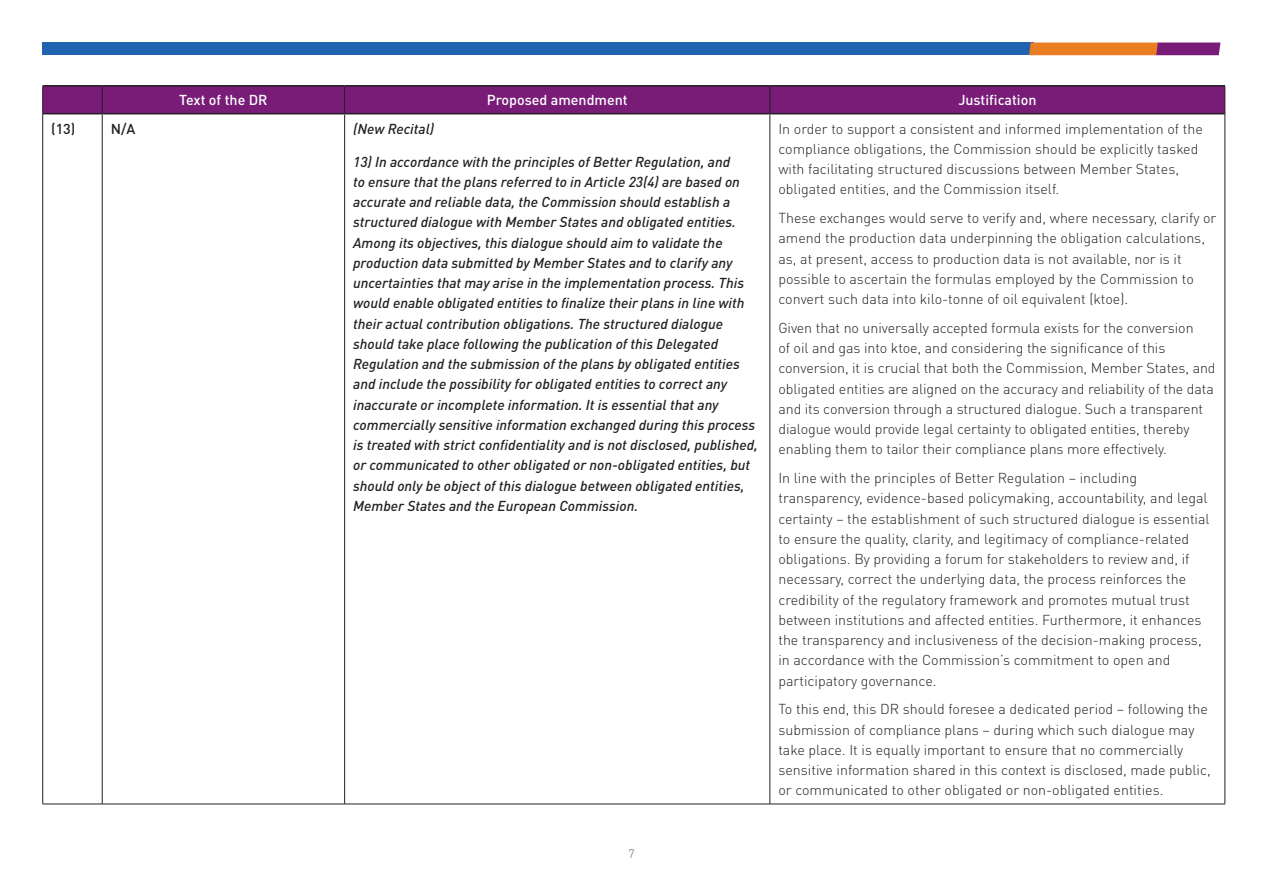
<style>
.page{position:relative;width:1263px;height:893px;background:#fff}
.page>*{position:absolute;margin:0;border:0;box-sizing:border-box;transform-origin:0 0}
.t1{font:300 14.25px/20.2px "DIN Pro";color:#231f20}
.t2{font:italic 500 14.25px/20.2px "DIN Pro";color:#231f20}
.t3{font:500 14.25px "DIN Pro";color:#fff}
.t4{font:500 14.25px "DIN Pro";color:#231f20}
.t5{font:300 12px "DIN Pro";color:#5f6369}
</style>
<div class="page">
<div style="left:43px;top:43px;width:991px;height:12px;background:#2163b0"></div>
<svg style="left:1029px;top:43px;width:191px;height:12px"></svg>
<div style="left:42px;top:86px;width:1183px;height:28px;background:#781c78"></div>
<hr style="left:42px;top:114px;width:1px;height:690px;background:#231f20">
<hr style="left:102px;top:114px;width:1px;height:690px;background:#231f20">
<hr style="left:344px;top:114px;width:1px;height:690px;background:#231f20">
<hr style="left:770px;top:114px;width:1px;height:690px;background:#231f20">
<hr style="left:1224px;top:114px;width:1px;height:690px;background:#231f20">
<hr style="left:43px;top:804px;width:59px;height:1px;background:#231f20">
<hr style="left:102px;top:804px;width:243px;height:1px;background:#231f20">
<hr style="left:345px;top:804px;width:425px;height:1px;background:#231f20">
<hr style="left:770px;top:804px;width:455px;height:1px;background:#231f20">
<hr style="left:43px;top:85px;width:59px;height:2px;background:#231f20">
<hr style="left:102px;top:85px;width:243px;height:2px;background:#231f20">
<hr style="left:345px;top:85px;width:425px;height:2px;background:#231f20">
<hr style="left:770px;top:85px;width:455px;height:2px;background:#231f20">
<hr style="left:43px;top:113px;width:59px;height:1px;background:#231f20">
<hr style="left:102px;top:113px;width:243px;height:1px;background:#231f20">
<hr style="left:345px;top:113px;width:425px;height:1px;background:#231f20">
<hr style="left:770px;top:113px;width:455px;height:1px;background:#231f20">
<p class="t3" style="left:179px;top:88px;width:90px">Text of the DR</p>
<p class="t3" style="left:487px;top:88px;width:142px">Proposed amendment</p>
<p class="t3" style="left:958px;top:88px;width:80px">Justification</p>
<p class="t4" style="left:51px;top:117px;width:26px">(13)</p>
<p class="t4" style="left:111px;top:117px;width:26px">N/A</p>
<p class="t2" style="left:353px;top:117px;width:83px">(New Recital)</p>
<p class="t2" style="left:353px;top:150px;width:406px">13) In accordance with the principles of Better Regulation, and<br>to ensure that the plans referred to in Article 23(4) are based on accurate and reliable data, the Commission should establish a structured dialogue with Member States and obligated entities.<br>Among its objectives, this dialogue should aim to validate the production data submitted by Member States and to clarify any uncertainties that may arise in the implementation process. This would enable obligated entities to finalize their plans in line with their actual contribution obligations. The structured dialogue should take place following the publication of this Delegated Regulation and the submission of the plans by obligated entities and include the possibility for obligated entities to correct any inaccurate or incomplete information. It is essential that any commercially sensitive information exchanged during this process is treated with strict confidentiality and is not disclosed, published, or communicated to other obligated or non-obligated entities, but should only be object of this dialogue between obligated entities, Member States and the European Commission.</p>
<p class="t5" style="left:628px;top:845px;width:8px">7</p>
<p class="t1" style="left:778px;top:117px;width:426px">In order to support a consistent and informed implementation of the compliance obligations, the Commission should be explicitly tasked with facilitating structured discussions between Member States, obligated entities, and the Commission itself.</p>
<p class="t1" style="left:778px;top:207px;width:439px">These exchanges would serve to verify and, where necessary, clarify or amend the production data underpinning the obligation calculations, as, at present, access to production data is not available, nor is it possible to ascertain the formulas employed by the Commission to convert such data into kilo-tonne of oil equivalent (ktoe).</p>
<p class="t1" style="left:778px;top:316px;width:439px">Given that no universally accepted formula exists for the conversion<br>of oil and gas into ktoe, and considering the significance of this conversion, it is crucial that both the Commission, Member States, and obligated entities are aligned on the accuracy and reliability of the data and its conversion through a structured dialogue. Such a transparent dialogue would provide legal certainty to obligated entities, thereby enabling them to tailor their compliance plans more effectively.</p>
<p class="t1" style="left:778px;top:467px;width:433px">In line with the principles of Better Regulation – including transparency, evidence-based policymaking, accountability, and legal certainty – the establishment of such structured dialogue is essential to ensure the quality, clarity, and legitimacy of compliance-related obligations. By providing a forum for stakeholders to review and, if necessary, correct the underlying data, the process reinforces the credibility of the regulatory framework and promotes mutual trust between institutions and affected entities. Furthermore, it enhances the transparency and inclusiveness of the decision-making process, in accordance with the Commission’s commitment to open and participatory governance.</p>
<p class="t1" style="left:778px;top:698px;width:434px">To this end, this DR should foresee a dedicated period – following the submission of compliance plans – during which such dialogue may take place. It is equally important to ensure that no commercially sensitive information shared in this context is disclosed, made public, or communicated to other obligated or non-obligated entities.</p>
</div>
